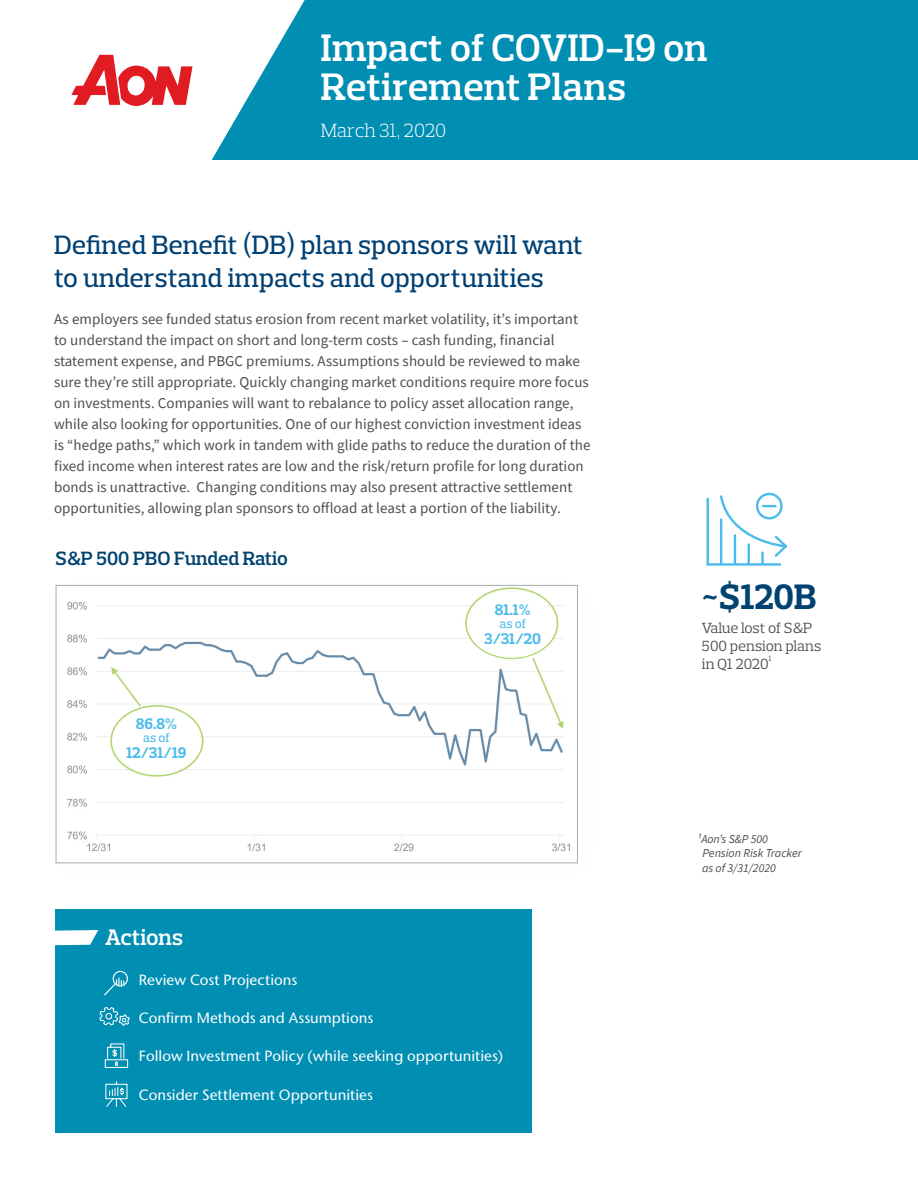
<style>
.page{position:relative;width:918px;height:1188px;background:#fff}
.page>*{position:absolute;margin:0;border:0;box-sizing:border-box;transform-origin:0 0}
.t1{font:600 39px/39px "Prelo Slab";letter-spacing:-.005em;color:#fff}
.t2{font:700 36px "Prelo Slab";color:#004270}
.t3{font:500 27px/33px "Prelo Slab";letter-spacing:.005em;color:#004073}
.t4{font:600 22.8px "Prelo Slab";color:#fff}
.t5{font:600 19.65px "Prelo Slab";color:#004270}
.t6{font:300 19.5px "Prelo Slab";letter-spacing:-.01em;color:#fff}
.t7{font:700 15.75px "Prelo Slab";color:#4bbbeb}
.t8{font:15px/21px "Source Sans Pro";letter-spacing:.005em;color:#4d4d4f}
.t9{font:15px/18px "Prelo Slab";color:#4d4d4f}
.t10{font:500 14.85px "Stone Sans IIITC Pro";letter-spacing:.005em;color:#fff}
.t11{font:500 12.9px "Prelo Slab";letter-spacing:-.005em;color:#4bbbeb}
.t12{font:italic 12px/14.4px "Source Sans Pro";color:#4d4d4f}
</style>
<div class="page">
<div style="left:0;top:0;width:918px;height:159px;background:#008eb3"></div>
<svg style="left:0;top:0;width:305px;height:160px;fill:#fff"></svg>
<svg style="left:71px;top:55px;width:122px;height:51px"></svg>
<div style="left:55px;top:909px;width:477px;height:223px;background:#008eb3"></div>
<svg style="left:55px;top:930px;width:43px;height:16px"></svg>
<div style="left:113px;top:971px;width:15px;height:16px;border:1px solid #fff;border-radius:50%"></div>
<svg style="left:104px;top:978px;width:20px;height:18px"></svg>
<svg style="left:99px;top:1007px;width:31px;height:19px"></svg>
<svg style="left:104px;top:1043px;width:25px;height:25px"></svg>
<svg style="left:105px;top:1081px;width:23px;height:26px"></svg>
<svg style="left:706px;top:492px;width:81px;height:74px"></svg>
<img style="left:67px;top:587px;width:503px;height:265px">
<div style="left:113px;top:708px;width:87px;height:66px;background:#fff;border-radius:50%"></div>
<div style="left:468px;top:593px;width:88px;height:65px;background:#fff;border-radius:50%"></div>
<div style="left:54px;top:582px;width:429px;height:12px;background:#fff"></div>
<svg style="left:58px;top:863px;width:520px;height:1px"></svg>
<svg style="left:55px;top:584px;width:3px;height:280px"></svg>
<div style="left:56px;top:585px;width:522px;height:278px;border:1px solid #a7a9ac"></div>
<h1 class="t1" style="left:321px;top:29px;width:388px">Impact of COVID-I9 on<br>Retirement Plans</h1>
<h3 class="t6" style="left:321px;top:118px;width:127px">March 31, 2020</h3>
<h3 class="t3" style="left:54px;top:229px;width:530px">Defined Benefit (DB) plan sponsors will want to understand impacts and opportunities</h3>
<p class="t8" style="left:54px;top:308px;width:538px">As employers see funded status erosion from recent market volatility, it’s important to understand the impact on short and long-term costs – cash funding, financial statement expense, and PBGC premiums. Assumptions should be reviewed to make sure they’re still appropriate. Quickly changing market conditions require more focus on investments. Companies will want to rebalance to policy asset allocation range, while also looking for opportunities. One of our highest conviction investment ideas is “hedge paths,” which work in tandem with glide paths to reduce the duration of the fixed income when interest rates are low and the risk/return profile for long duration bonds is unattractive. Changing conditions may also present attractive settlement opportunities, allowing plan sponsors to offload at least a portion of the liability.</p>
<h3 class="t5" style="left:56px;top:546px;width:234px">S&amp;P 500 PBO Funded Ratio</h3>
<p class="t7" style="left:136px;top:714px;width:43px">86.8%</p>
<p class="t11" style="left:143px;top:730px;width:28px">as of</p>
<p class="t7" style="left:126px;top:743px;width:62px">12/31/19</p>
<p class="t7" style="left:495px;top:600px;width:38px">81.1%</p>
<p class="t11" style="left:499px;top:616px;width:28px">as of</p>
<p class="t7" style="left:485px;top:629px;width:58px">3/31/20</p>
<h3 class="t4" style="left:105px;top:924px;width:79px">Actions</h3>
<p class="t10" style="left:139px;top:971px;width:160px">Review Cost Projections</p>
<p class="t10" style="left:139px;top:1009px;width:236px">Confirm Methods and Assumptions</p>
<p class="t10" style="left:139px;top:1047px;width:366px">Follow Investment Policy (while seeking opportunities)</p>
<p class="t10" style="left:139px;top:1085px;width:236px">Consider Settlement Opportunities</p>
<h2 class="t2" style="left:702px;top:575px;width:116px">~$120B</h2>
<p class="t9" style="left:702px;top:619px;width:121px">Value lost of S&amp;P<br>500 pension plans in Q1 20201</p>
<p class="t12" style="left:702px;top:832px;width:101px;text-indent:-5px">1Aon’s S&amp;P 500<br>Pension Risk Tracker as of 3/31/2020</p>
</div>
